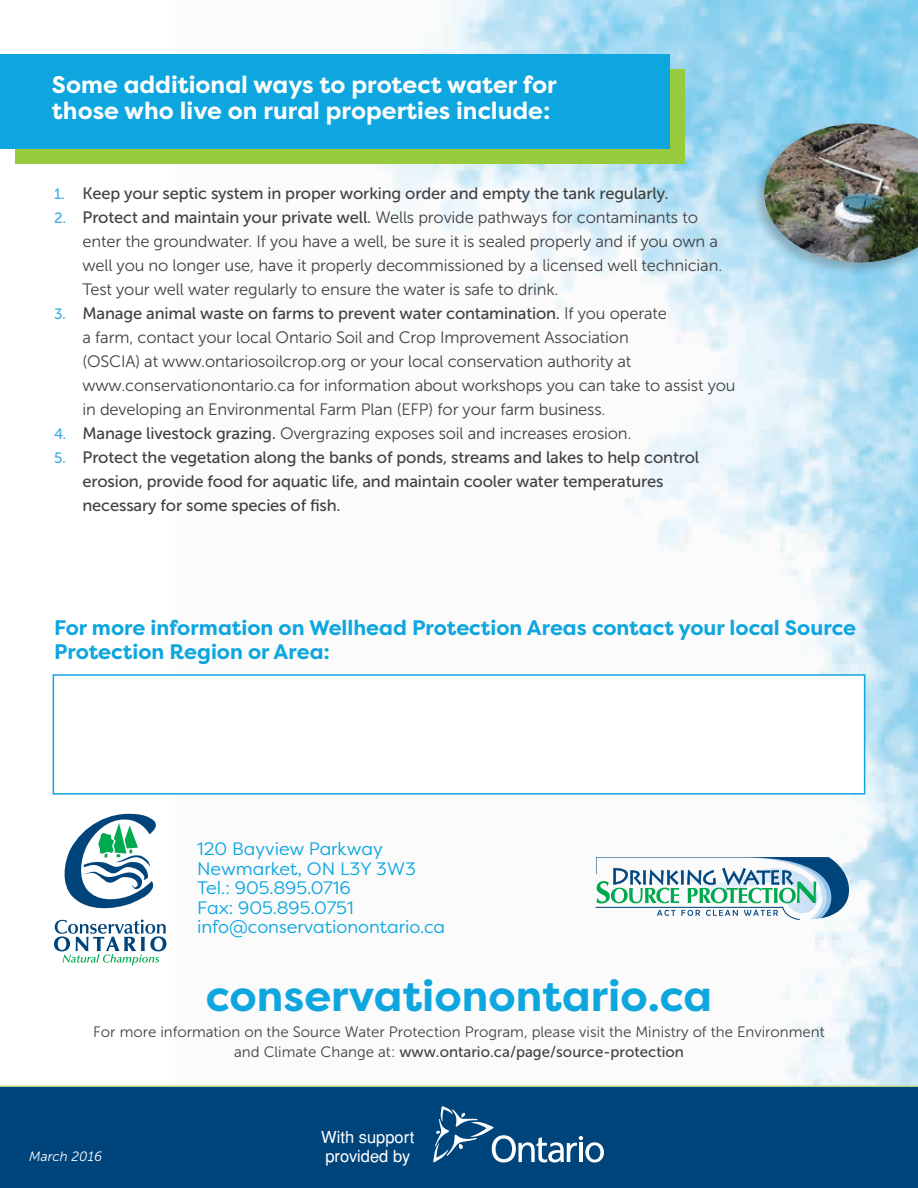
<style>
.page{position:relative;width:918px;height:1188px;background:#fff}
.page>*{position:absolute;margin:0;border:0;box-sizing:border-box;transform-origin:0 0}
.t1{font:700 43.5px "Filson Pro";color:#0ea6df}
.t2{font:700 24px/25.5px "Filson Pro";color:#fff}
.t3{font:700 21px/24px "Filson Pro";color:#0ea6df}
.t4{font:18px/19.5px "Filson Pro";color:#0ea6df}
.t5{font:16.5px/24px "Museo Sans 300";letter-spacing:-.01em;color:#414142}
.t6{font:16.5px/24px "Museo Sans 500";letter-spacing:-.01em;color:#414142}
.t7{font:condensed 16.5px "Helvetica";color:#fff}
.t8{font:15px "Museo Sans 300";color:#414142}
.t9{font:15px "Museo Sans 500";color:#414142}
.t10{font:italic 13.5px "Museo Sans 300";color:#fff}
.s1{font-size:15px;color:#42ace2}
.s2{font-family:"Museo Sans 500";font-size:15px;color:#42ace2}
.s3{font-family:"Museo Sans 500"}
.s4{font-family:"Museo Sans 300"}
</style>
<div class="page">
<img style="left:381px;top:0;width:537px;height:1085px">
<div style="left:752px;top:121px;width:166px;height:156px;background:#231f20;opacity:.25"></div>
<img style="left:764px;top:123px;width:154px;height:139px">
<div style="left:15px;top:69px;width:669px;height:95px;background:#97ca3d"></div>
<div style="left:0;top:54px;width:669px;height:95px;background:#0ea6df"></div>
<svg style="left:64px;top:814px;width:92px;height:95px"></svg>
<svg style="left:54px;top:920px;width:112px;height:45px"></svg>
<svg style="left:596px;top:857px;width:253px;height:63px"></svg>
<div style="left:0;top:1085px;width:918px;height:103px;background:#00447c"></div>
<svg style="left:433px;top:1106px;width:171px;height:56px;background:#2a6291"></svg>
<div style="left:53px;top:674px;width:812px;height:121px;background:#fff;border:2px solid #12a6e0"></div>
<h2 class="t2" style="left:52px;top:73px;width:506px">Some additional ways to protect water for those who live on rural properties include:</h2>
<p class="t6" style="left:54px;top:182px;width:616px"><span class="s1">1.</span> Keep your septic system in proper working order and empty the tank regularly.</p>
<p class="t5" style="left:82px;top:206px;width:641px;text-indent:-28px"><span class="s2">2.</span> <span class="s3">Protect and maintain your private well.</span> Wells provide pathways for contaminants to enter the groundwater. If you have a well, be sure it is sealed properly and if you own a well you no longer use, have it properly decommissioned by a licensed well technician.<br>Test your well water regularly to ensure the water is safe to drink.</p>
<p class="t6" style="left:54px;top:302px;width:614px"><span class="s1">3.</span> Manage animal waste on farms to prevent water contamination. <span class="s4">If you operate</span></p>
<p class="t5" style="left:82px;top:326px;width:655px">a farm, contact your local Ontario Soil and Crop Improvement Association<br>(OSCIA) at www.ontariosoilcrop.org or your local conservation authority at www.conservationontario.ca for information about workshops you can take to assist you in developing an Environmental Farm Plan (EFP) for your farm business.</p>
<p class="t5" style="left:54px;top:422px;width:579px"><span class="s2">4.</span> <span class="s3">Manage livestock grazing.</span> Overgrazing exposes soil and increases erosion.</p>
<p class="t6" style="left:82px;top:446px;width:618px;text-indent:-28px"><span class="s1">5.</span> Protect the vegetation along the banks of ponds, streams and lakes to help control erosion, provide food for aquatic life, and maintain cooler water temperatures necessary for some species of fish.</p>
<p class="t3" style="left:54px;top:616px;width:804px">For more information on Wellhead Protection Areas contact your local Source<br>Protection Region or Area:</p>
<p class="t4" style="left:197px;top:839px;width:249px">120 Bayview Parkway<br>Newmarket, ON L3Y 3W3<br>Tel.: 905.895.0716<br>Fax: 905.895.0751 info@conservationontario.ca</p>
<h1 class="t1" style="left:206px;top:968px;width:508px">conservationontario.ca</h1>
<p class="t8" style="left:93px;top:1024px;width:733px">For more information on the Source Water Protection Program, please visit the Ministry of the Environment</p>
<p class="t9" style="left:234px;top:1043px;width:451px"><span class="s4">and Climate Change at:</span> www.ontario.ca/page/source-protection</p>
<p class="t7" style="left:321px;top:1127px;width:95px">With support</p>
<p class="t10" style="left:29px;top:1150px;width:74px">March 2016</p>
<p class="t7" style="left:325px;top:1147px;width:86px">provided by</p>
</div>
